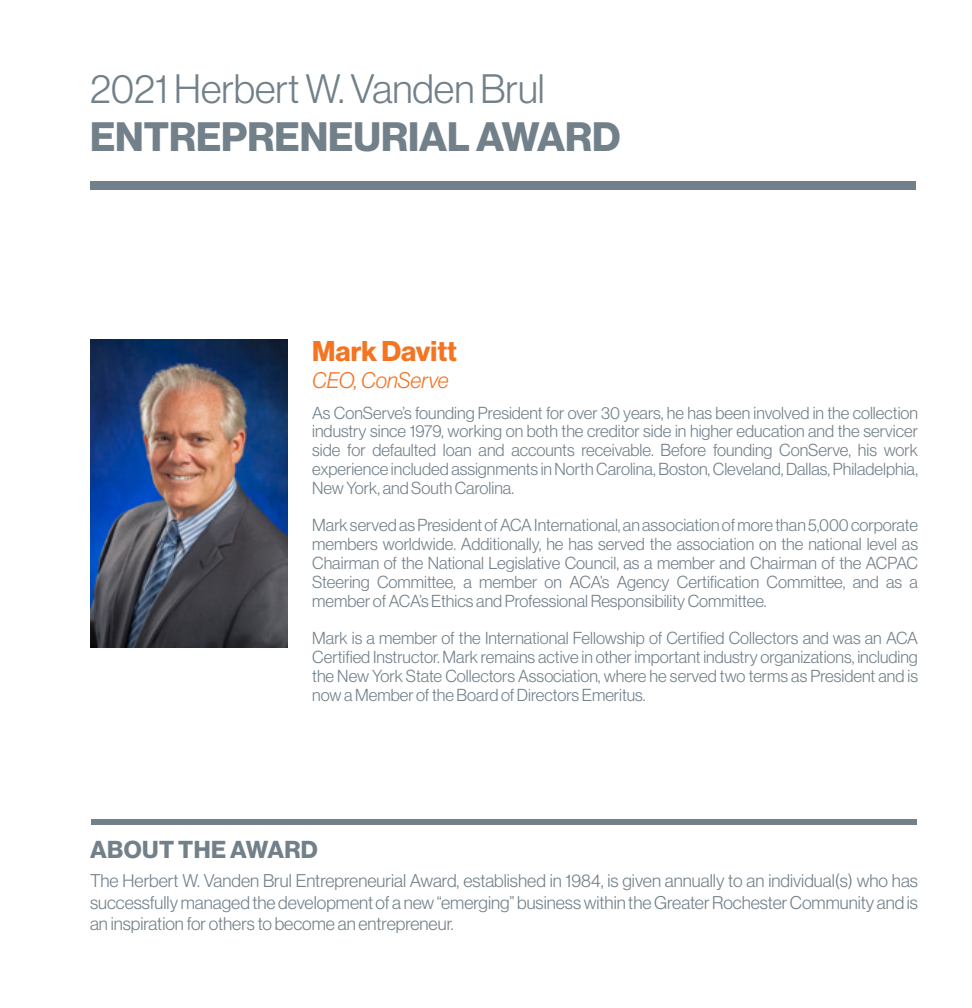
<style>
.page{position:relative;width:972px;height:1008px;background:#fff}
.page>*{position:absolute;margin:0;border:0;box-sizing:border-box;transform-origin:0 0}
.t1{font:40.2px "N Haas Grotesk DS Std 45 Lt";color:#72808a}
.t2{font:40.2px "N Haas Grotesk DS Std 75 Bd";color:#72808a}
.t3{font:28px "N Haas Grotesk DS Std 75 Bd";color:#f47421}
.t4{font:24px "N Haas Grotesk DS Std 75 Bd";letter-spacing:.015em;color:#72808a}
.t5{font:22px "N Haas Grotesk DS Std 46 Lt It";color:#f47421}
.t6{font:18px/21.6px "N Haas Grotesk DS Std 45 Lt";color:#72808a;text-align:justify}
.t7{font:17px/18.8px "N Haas Grotesk DS Std 45 Lt";color:#72808a;text-align:justify}
</style>
<div class="page">
<div style="left:90px;top:181px;width:826px;height:8px;background:#72808a"></div>
<img style="left:90px;top:340px;width:197px;height:307px">
<div style="left:91px;top:819px;width:826px;height:5px;background:#72808a"></div>
<h1 class="t1" style="left:90px;top:66px;width:456px">2021 Herbert W. Vanden Brul</h1>
<h1 class="t2" style="left:90px;top:113px;width:532px">ENTREPRENEURIAL AWARD</h1>
<h2 class="t3" style="left:312px;top:335px;width:146px">Mark Davitt</h2>
<p class="t5" style="left:312px;top:368px;width:138px">CEO, ConServe</p>
<p class="t7" style="left:312px;top:403px;width:607px">As ConServe’s founding President for over 30 years, he has been involved in the collection industry since 1979, working on both the creditor side in higher education and the servicer side for defaulted loan and accounts receivable. Before founding ConServe, his work experience included assignments in North Carolina, Boston, Cleveland, Dallas, Philadelphia, New York, and South Carolina.</p>
<p class="t7" style="left:312px;top:516px;width:607px">Mark served as President of ACA International, an association of more than 5,000 corporate members worldwide. Additionally, he has served the association on the national level as Chairman of the National Legislative Council, as a member and Chairman of the ACPAC Steering Committee, a member on ACA’s Agency Certification Committee, and as a member of ACA’s Ethics and Professional Responsibility Committee.</p>
<p class="t7" style="left:312px;top:629px;width:607px">Mark is a member of the International Fellowship of Certified Collectors and was an ACA Certified Instructor. Mark remains active in other important industry organizations, including the New York State Collectors Association, where he served two terms as President and is now a Member of the Board of Directors Emeritus.</p>
<h3 class="t4" style="left:90px;top:835px;width:229px">ABOUT THE AWARD</h3>
<p class="t6" style="left:90px;top:870px;width:830px">The Herbert W. Vanden Brul Entrepreneurial Award, established in 1984, is given annually to an individual(s) who has successfully managed the development of a new “emerging” business within the Greater Rochester Community and is an inspiration for others to become an entrepreneur.</p>
</div>
